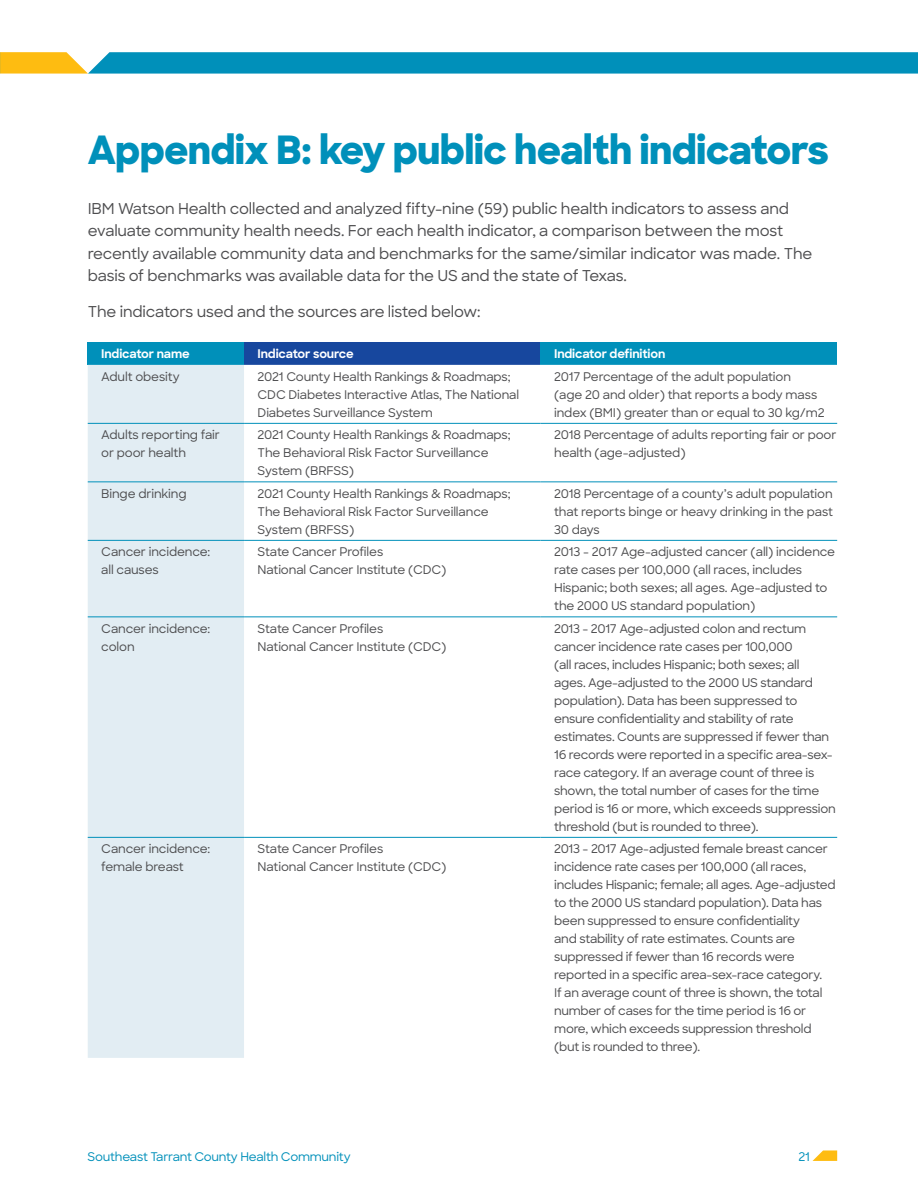
<style>
.page{position:relative;width:918px;height:1188px;background:#fff}
.page>*{position:absolute;margin:0;border:0;box-sizing:border-box;transform-origin:0 0}
.t1{font:800 39px "Sharp Sans";letter-spacing:-.02em;color:#0090ba}
.t2{font:500 15px/22.5px "Sharp Sans";letter-spacing:-.01em;color:#4d4d4f}
.t3{font:500 12px/18px "Sharp Sans";letter-spacing:-.02em;color:#4d4d4f}
.t4{font:700 12px "Sharp Sans";letter-spacing:-.01em;color:#fff}
.t5{font:500 12px "Sharp Sans";letter-spacing:-.02em;color:#0090ba}
</style>
<div class="page">
<svg style="left:813px;top:1150px;width:24px;height:11px"></svg>
<div style="left:88px;top:342px;width:156px;height:23px;background:#0090ba"></div>
<div style="left:244px;top:342px;width:297px;height:23px;background:#17479e"></div>
<div style="left:541px;top:342px;width:296px;height:23px;background:#0090ba"></div>
<div style="left:88px;top:365px;width:156px;height:693px;background:#e2edf3"></div>
<svg style="left:244px;top:422px;width:593px;height:415px"></svg>
<hr style="left:88px;top:423px;width:156px;height:1px;background:#0090ba">
<hr style="left:88px;top:481px;width:156px;height:1px;background:#0090ba">
<hr style="left:88px;top:540px;width:156px;height:1px;background:#0090ba">
<hr style="left:88px;top:616px;width:156px;height:1px;background:#0090ba">
<hr style="left:88px;top:837px;width:156px;height:1px;background:#0090ba">
<hr style="left:244px;top:423px;width:297px;height:1px;background:#0090ba">
<hr style="left:541px;top:423px;width:296px;height:1px;background:#0090ba">
<hr style="left:244px;top:481px;width:297px;height:1px;background:#0090ba">
<hr style="left:541px;top:481px;width:296px;height:1px;background:#0090ba">
<hr style="left:244px;top:540px;width:297px;height:1px;background:#0090ba">
<hr style="left:541px;top:540px;width:296px;height:1px;background:#0090ba">
<hr style="left:244px;top:616px;width:297px;height:1px;background:#0090ba">
<hr style="left:541px;top:616px;width:296px;height:1px;background:#0090ba">
<hr style="left:244px;top:837px;width:297px;height:1px;background:#0090ba">
<hr style="left:541px;top:837px;width:296px;height:1px;background:#0090ba">
<svg style="left:0;top:52px;width:918px;height:22px"></svg>
<h1 class="t1" style="left:88px;top:121px;width:743px">Appendix B: key public health indicators</h1>
<p class="t2" style="left:88px;top:196px;width:726px">IBM Watson Health collected and analyzed fifty-nine (59) public health indicators to assess and evaluate community health needs. For each health indicator, a comparison between the most recently available community data and benchmarks for the same/similar indicator was made. The basis of benchmarks was available data for the US and the state of Texas.</p>
<p class="t2" style="left:88px;top:300px;width:394px">The indicators used and the sources are listed below:</p>
<p class="t4" style="left:101px;top:345px;width:90px">Indicator name</p>
<p class="t4" style="left:258px;top:345px;width:98px">Indicator source</p>
<p class="t4" style="left:554px;top:345px;width:113px">Indicator definition</p>
<p class="t3" style="left:101px;top:367px;width:80px">Adult obesity</p>
<p class="t3" style="left:258px;top:367px;width:263px">2021 County Health Rankings &amp; Roadmaps;<br>CDC Diabetes Interactive Atlas, The National<br>Diabetes Surveillance System</p>
<p class="t3" style="left:554px;top:367px;width:272px">2017 Percentage of the adult population<br>(age 20 and older) that reports a body mass index (BMI) greater than or equal to 30 kg/m2</p>
<p class="t3" style="left:101px;top:425px;width:120px">Adults reporting fair or poor health</p>
<p class="t3" style="left:258px;top:425px;width:255px">2021 County Health Rankings &amp; Roadmaps;<br>The Behavioral Risk Factor Surveillance<br>System (BRFSS)</p>
<p class="t3" style="left:554px;top:425px;width:284px">2018 Percentage of adults reporting fair or poor health (age-adjusted)</p>
<p class="t3" style="left:101px;top:484px;width:87px">Binge drinking</p>
<p class="t3" style="left:258px;top:484px;width:255px">2021 County Health Rankings &amp; Roadmaps;<br>The Behavioral Risk Factor Surveillance<br>System (BRFSS)</p>
<p class="t3" style="left:554px;top:484px;width:280px;text-align:justify">2018 Percentage of a county’s adult population that reports binge or heavy drinking in the past 30 days</p>
<p class="t3" style="left:101px;top:542px;width:110px">Cancer incidence: all causes</p>
<p class="t3" style="left:258px;top:542px;width:190px">State Cancer Profiles<br>National Cancer Institute (CDC)</p>
<p class="t3" style="left:554px;top:542px;width:283px">2013 - 2017 Age-adjusted cancer (all) incidence rate cases per 100,000 (all races, includes Hispanic; both sexes; all ages. Age-adjusted to the 2000 US standard population)</p>
<p class="t3" style="left:101px;top:619px;width:110px">Cancer incidence: colon</p>
<p class="t3" style="left:258px;top:619px;width:190px">State Cancer Profiles<br>National Cancer Institute (CDC)</p>
<p class="t3" style="left:554px;top:619px;width:283px">2013 - 2017 Age-adjusted colon and rectum cancer incidence rate cases per 100,000<br>(all races, includes Hispanic; both sexes; all<br>ages. Age-adjusted to the 2000 US standard population). Data has been suppressed to ensure confidentiality and stability of rate estimates. Counts are suppressed if fewer than 16 records were reported in a specific area-sex&shy;race category. If an average count of three is shown, the total number of cases for the time period is 16 or more, which exceeds suppression threshold (but is rounded to three).</p>
<p class="t3" style="left:101px;top:839px;width:110px">Cancer incidence: female breast</p>
<p class="t3" style="left:258px;top:839px;width:190px">State Cancer Profiles<br>National Cancer Institute (CDC)</p>
<p class="t3" style="left:554px;top:839px;width:283px">2013 - 2017 Age-adjusted female breast cancer incidence rate cases per 100,000 (all races, includes Hispanic; female; all ages. Age-adjusted to the 2000 US standard population). Data has been suppressed to ensure confidentiality<br>and stability of rate estimates. Counts are suppressed if fewer than 16 records were reported in a specific area-sex-race category.<br>If an average count of three is shown, the total number of cases for the time period is 16 or more, which exceeds suppression threshold (but is rounded to three).</p>
<p class="t5" style="left:88px;top:1147px;width:265px">Southeast Tarrant County Health Community</p>
<p class="t5" style="left:798px;top:1147px;width:13px">21</p>
</div>
